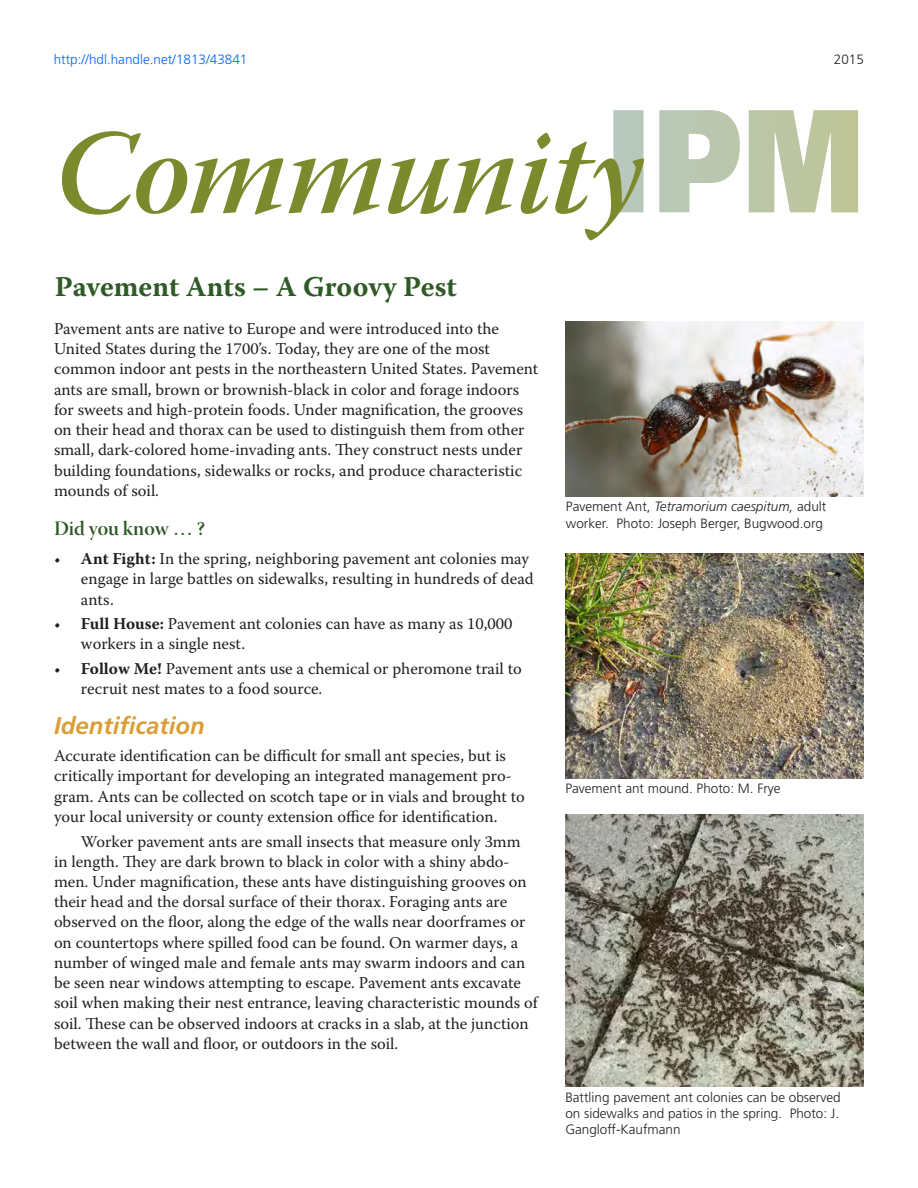
<style>
.page{position:relative;width:918px;height:1188px;background:#fff}
.page>*{position:absolute;margin:0;border:0;box-sizing:border-box;transform-origin:0 0}
.t1{font:120px "Warnock Pro Semibold It Subh";letter-spacing:-.005em;color:#7c8a2e}
.t2{font:700 28.5px "Warnock Pro";color:#2f5926}
.t3{font:italic 700 24px "Frutiger LT Std";color:#db9e36}
.t4{font:20.25px "Warnock Pro Semibold Disp";color:#2f5926}
.t5{font:16.5px/20.2px "Warnock Pro";color:#231f20}
.t6{font:300 13.5px/16.2px "Frutiger LT Std";color:#231f20}
.t7{font:300 13.5px "Frutiger LT Std";color:#06f}
.s1{font-family:"Palatino"}
.s2{font-weight:700}
.s3{font-style:italic}
</style>
<div class="page">
<img style="left:565px;top:554px;width:299px;height:224px">
<img style="left:565px;top:814px;width:299px;height:273px">
<svg style="left:613px;top:110px;width:245px;height:102px"></svg>
<img style="left:565px;top:322px;width:299px;height:175px">
<p class="t7" style="left:54px;top:52px;width:195px">http://hdl.handle.net/1813/43841</p>
<p class="t6" style="left:834px;top:52px;width:32px">2015</p>
<h1 class="t1" style="left:54px;top:101px;width:591px">Community</h1>
<h2 class="t2" style="left:55px;top:270px;width:403px">Pavement Ants – A Groovy Pest</h2>
<p class="t5" style="left:54px;top:318px;width:486px">Pavement ants are native to Europe and were introduced into the United States during the 1700’s. Today, they are one of the most common indoor ant pests in the northeastern United States. Pavement ants are small, brown or brownish-black in color and forage indoors for sweets and high-protein foods. Under magnification, the grooves on their head and thorax can be used to distinguish them from other small, dark-colored home-invading ants. They construct nests under building foundations, sidewalks or rocks, and produce characteristic mounds of soil.</p>
<p class="t4" style="left:54px;top:516px;width:153px">Did you know <span class="s1">…</span> ?</p>
<p class="t5" style="left:81px;top:548px;width:454px;text-indent:-27px">• <span class="s2">Ant Fight:</span> In the spring, neighboring pavement ant colonies may engage in large battles on sidewalks, resulting in hundreds of dead ants.</p>
<p class="t5" style="left:81px;top:613px;width:433px;text-indent:-27px">• <span class="s2">Full House:</span> Pavement ant colonies can have as many as 10,000 workers in a single nest.</p>
<p class="t5" style="left:81px;top:658px;width:442px;text-indent:-27px">• <span class="s2">Follow Me!</span> Pavement ants use a chemical or pheromone trail to recruit nest mates to a food source.</p>
<h3 class="t3" style="left:54px;top:712px;width:152px">Identification</h3>
<p class="t5" style="left:54px;top:745px;width:472px">Accurate identification can be difficult for small ant species, but is critically important for developing an integrated management pro&shy;gram. Ants can be collected on scotch tape or in vials and brought to your local university or county extension office for identification.</p>
<p class="t5" style="left:54px;top:831px;width:485px;text-indent:27px">Worker pavement ants are small insects that measure only 3mm in length. They are dark brown to black in color with a shiny abdo&shy;men. Under magnification, these ants have distinguishing grooves on their head and the dorsal surface of their thorax. Foraging ants are observed on the floor, along the edge of the walls near doorframes or on countertops where spilled food can be found. On warmer days, a number of winged male and female ants may swarm indoors and can be seen near windows attempting to escape. Pavement ants excavate soil when making their nest entrance, leaving characteristic mounds of soil. These can be observed indoors at cracks in a slab, at the junction between the wall and floor, or outdoors in the soil.</p>
<p class="t6" style="left:566px;top:499px;width:262px">Pavement Ant, <span class="s3">Tetramorium caespitum,</span> adult worker. Photo: Joseph Berger, Bugwood.org</p>
<p class="t6" style="left:565px;top:780px;width:217px">Pavement ant mound. Photo: M. Frye</p>
<p class="t6" style="left:565px;top:1089px;width:277px;text-align:justify">Battling pavement ant colonies can be observed on sidewalks and patios in the spring. Photo: J.<br>Gangloff-Kaufmann</p>
</div>
